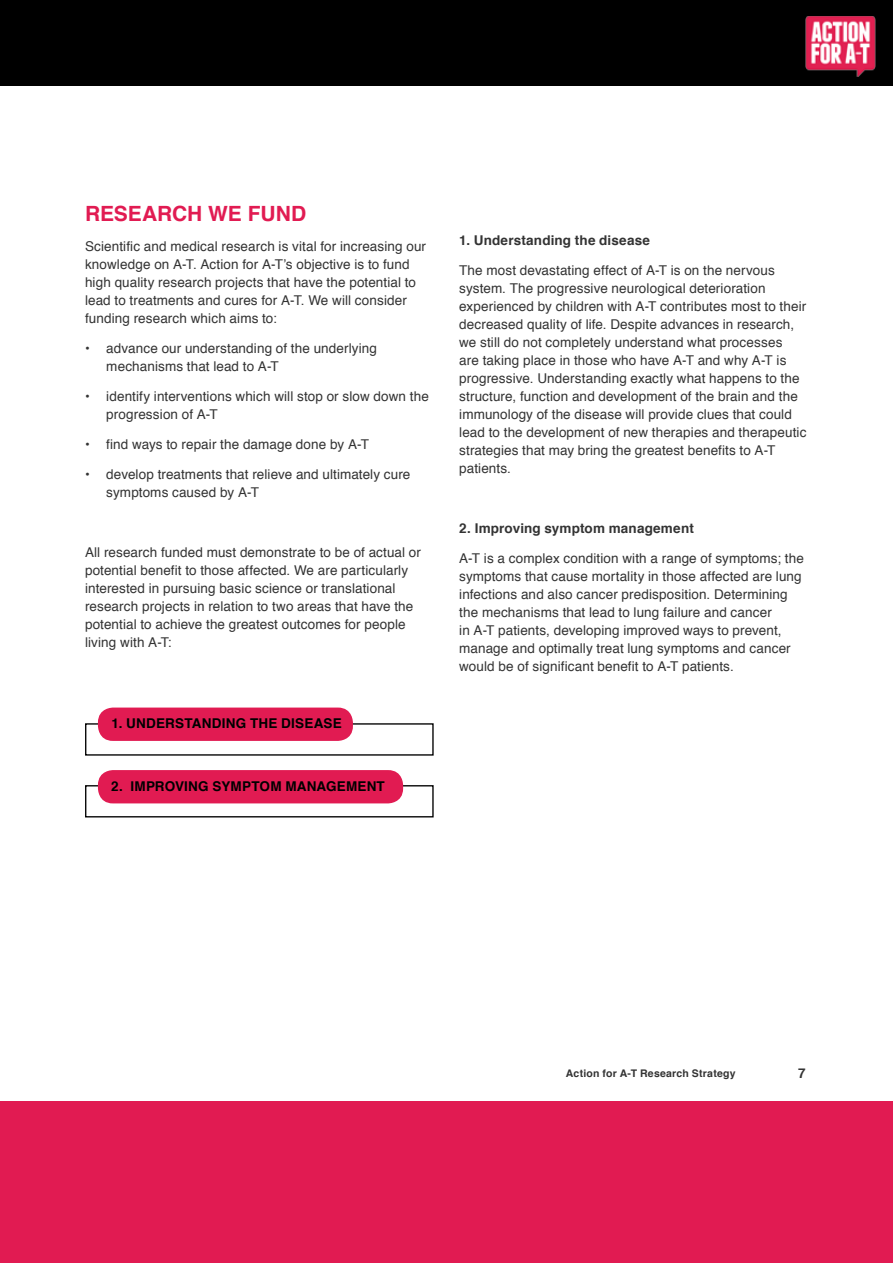
<style>
.page{position:relative;width:893px;height:1263px;background:#fff}
.page>*{position:absolute;margin:0;border:0;box-sizing:border-box;transform-origin:0 0}
.t1{font:700 21px "Helvetica";letter-spacing:-.005em;color:#e11b52}
.t2{font:13.5px/18px "Helvetica";letter-spacing:.01em;color:#333}
.t3{font:700 13.5px "Helvetica";letter-spacing:.01em;color:#333}
.t4{font:700 13.5px "Helvetica";letter-spacing:.015em;color:#000}
.t5{font:700 10.5px "Helvetica";letter-spacing:.02em;color:#333}
</style>
<div class="page">
<div style="left:0;top:0;width:893px;height:85px;background:#000"></div>
<div style="left:0;top:1101px;width:893px;height:162px;background:#e11b52"></div>
<img style="left:806px;top:16px;width:69px;height:61px">
<div style="left:85px;top:785px;width:349px;height:32px;border:1px solid #000"></div>
<div style="left:98px;top:707px;width:255px;height:34px;background:#e11b52;border-radius:15px"></div>
<div style="left:98px;top:770px;width:305px;height:33px;background:#e11b52;border-radius:15px"></div>
<h1 class="t1" style="left:85px;top:197px;width:223px">RESEARCH WE FUND</h1>
<p class="t2" style="left:85px;top:238px;width:343px">Scientific and medical research is vital for increasing our knowledge on A-T. Action for A-T’s objective is to fund high quality research projects that have the potential to lead to treatments and cures for A-T. We will consider funding research which aims to:</p>
<p class="t2" style="left:106px;top:340px;width:272px;text-indent:-21px">• advance our understanding of the underlying mechanisms that lead to A-T</p>
<p class="t2" style="left:106px;top:388px;width:324px;text-indent:-21px">• identify interventions which will stop or slow down the progression of A-T</p>
<p class="t2" style="left:85px;top:436px;width:285px">• find ways to repair the damage done by A-T</p>
<p class="t2" style="left:106px;top:466px;width:306px;text-indent:-21px">• develop treatments that relieve and ultimately cure symptoms caused by A-T</p>
<p class="t2" style="left:85px;top:544px;width:338px">All research funded must demonstrate to be of actual or potential benefit to those affected. We are particularly interested in pursuing basic science or translational research projects in relation to two areas that have the potential to achieve the greatest outcomes for people living with A-T:</p>
<p class="t4" style="left:112px;top:712px;width:232px">1. UNDERSTANDING THE DISEASE</p>
<p class="t4" style="left:111px;top:775px;width:275px">2. IMPROVING SYMPTOM MANAGEMENT</p>
<p class="t3" style="left:459px;top:230px;width:192px">1. Understanding the disease</p>
<p class="t2" style="left:459px;top:262px;width:349px">The most devastating effect of A-T is on the nervous system. The progressive neurological deterioration experienced by children with A-T contributes most to their decreased quality of life. Despite advances in research, we still do not completely understand what processes<br>are taking place in those who have A-T and why A-T is progressive. Understanding exactly what happens to the structure, function and development of the brain and the immunology of the disease will provide clues that could lead to the development of new therapies and therapeutic strategies that may bring the greatest benefits to A-T patients.</p>
<p class="t3" style="left:459px;top:518px;width:236px">2. Improving symptom management</p>
<p class="t2" style="left:459px;top:550px;width:346px">A-T is a complex condition with a range of symptoms; the symptoms that cause mortality in those affected are lung infections and also cancer predisposition. Determining the mechanisms that lead to lung failure and cancer<br>in A-T patients, developing improved ways to prevent, manage and optimally treat lung symptoms and cancer would be of significant benefit to A-T patients.</p>
<p class="t5" style="left:566px;top:1065px;width:171px">Action for A-T Research Strategy</p>
<p class="t3" style="left:798px;top:1062px;width:9px">7</p>
</div>
